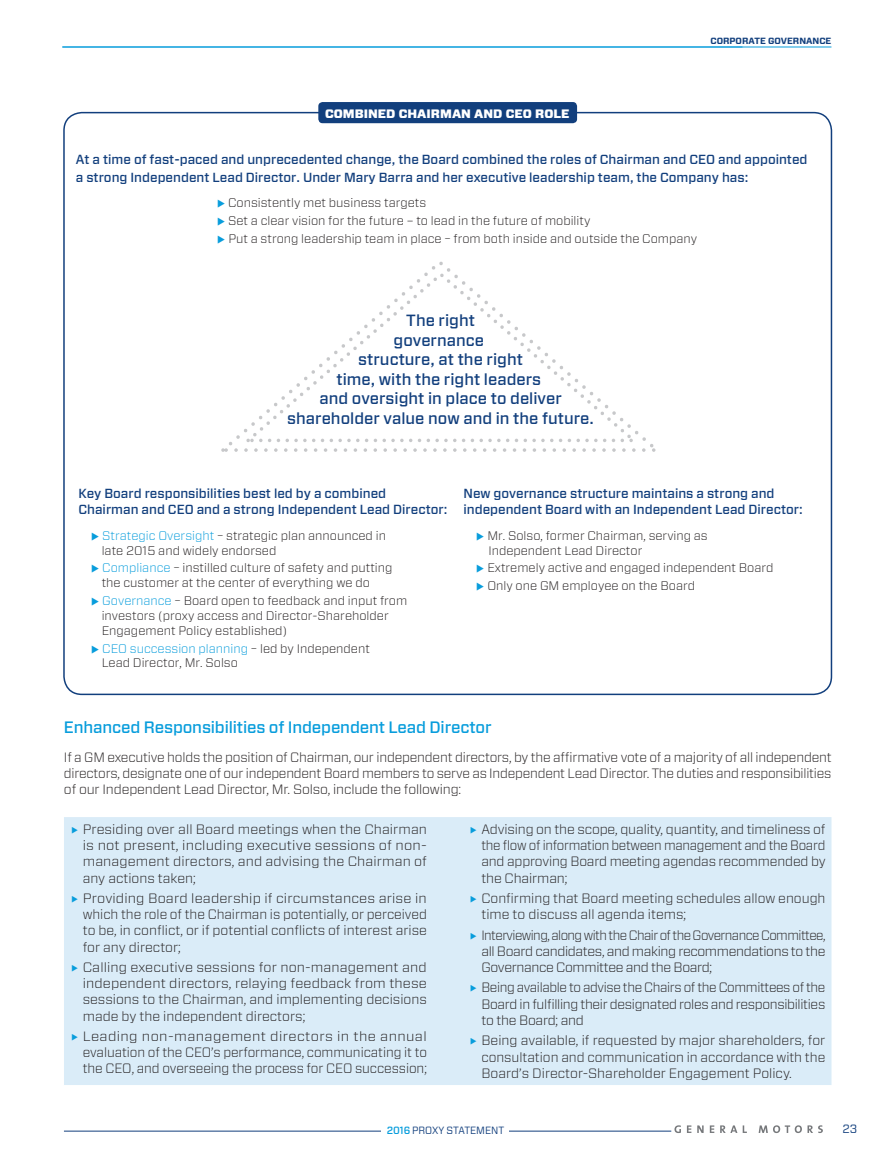
<style>
.page{position:relative;width:891px;height:1161px;background:#fff}
.page>*{position:absolute;margin:0;border:0;box-sizing:border-box;transform-origin:0 0}
.t1{font:500 16.5px "Forza";letter-spacing:-.01em;color:#089ddc}
.t2{font:500 16.2px/19.5px "Forza";color:#123f7d;text-align:center}
.t3{font:300 13.5px/16.2px "Forza";letter-spacing:-.005em;color:#231f20;text-align:justify}
.t4{font:300 13.5px/16.2px "Forza";letter-spacing:-.005em;color:#231f20;text-align:justify;scale:1.04 1}
.t5{font:300 13.5px/16.2px "Forza";letter-spacing:-.005em;color:#231f20;text-align:justify;scale:1.05 1}
.t6{font:300 13.5px/16.2px "Forza";letter-spacing:-.005em;color:#231f20;text-align:justify;scale:.95 1}
.t7{font:500 13.2px/15.8px "Forza";color:#123f7d}
.t8{font:300 12.3px/14.9px "Forza";color:#231f20}
.t9{font:900 12.3px "Forza";color:#fff}
.t10{font:12px "Forza";color:#123f7d;scale:.95 1}
.t11{font:10.5px "Forza";color:#123f7d;scale:.95 1}
.t12{font:700 9px "Forza";color:#123f7d}
.s1{color:#089ddc}
.s2{font-weight:500;color:#089ddc}
</style>
<div class="page">
<hr style="left:508px;top:1131px;width:163px;height:1px;background:#123f7d">
<hr style="left:64px;top:1131px;width:319px;height:1px;background:#123f7d">
<div style="left:382px;top:1125px;width:127px;height:9px;background:#fff"></div>
<svg style="left:674px;top:1125px;width:149px;height:8px"></svg>
<hr style="left:62px;top:47px;width:769px;height:1px;background:#089ddc">
<svg style="left:221px;top:262px;width:435px;height:190px"></svg>
<svg style="left:246px;top:274px;width:387px;height:168px"></svg>
<div style="left:318px;top:102px;width:259px;height:21px;background:#123f7d;border-radius:4px"></div>
<div style="left:64px;top:817px;width:768px;height:268px;background:#daecf8"></div>
<svg style="left:72px;top:827px;width:6px;height:6px"></svg>
<svg style="left:72px;top:896px;width:6px;height:6px"></svg>
<svg style="left:72px;top:965px;width:6px;height:7px"></svg>
<svg style="left:72px;top:1034px;width:6px;height:7px"></svg>
<svg style="left:471px;top:827px;width:6px;height:6px"></svg>
<svg style="left:471px;top:896px;width:6px;height:6px"></svg>
<svg style="left:471px;top:932px;width:6px;height:7px"></svg>
<svg style="left:471px;top:985px;width:6px;height:7px"></svg>
<svg style="left:471px;top:1038px;width:6px;height:7px"></svg>
<p class="t9" style="left:325px;top:109px;width:246px">COMBINED CHAIRMAN AND CEO ROLE</p>
<p class="t12" style="left:710px;top:37px;width:122px">CORPORATE GOVERNANCE</p>
<p class="t7" style="left:76px;top:150px;width:733px;line-height:18.8px">At a time of fast-paced and unprecedented change, the Board combined the roles of Chairman and CEO and appointed a strong Independent Lead Director. Under Mary Barra and her executive leadership team, the Company has:</p>
<p class="t8" style="left:228px;top:194px;width:471px;line-height:17.9px">Consistently met business targets<br>Set a clear vision for the future – to lead in the future of mobility<br>Put a strong leadership team in place − from both inside and outside the Company</p>
<p class="t2" style="left:287px;top:312px;width:308px">The right<br>governance<br>structure, at the right<br>time, with the right leaders<br>and oversight in place to deliver shareholder value now and in the future.</p>
<p class="t7" style="left:78px;top:487px;width:370px">Key Board responsibilities best led by a combined<br>Chairman and CEO and a strong Independent Lead Director:</p>
<p class="t8" style="left:102px;top:529px;width:286px"><span class="s1">Strategic Oversight</span> − strategic plan announced in late 2015 and widely endorsed</p>
<p class="t8" style="left:102px;top:562px;width:292px"><span class="s1">Compliance</span> − instilled culture of safety and putting the customer at the center of everything we do</p>
<p class="t8" style="left:102px;top:594px;width:307px"><span class="s1">Governance</span> − Board open to feedback and input from investors (proxy access and Director-Shareholder<br>Engagement Policy established)</p>
<p class="t8" style="left:102px;top:642px;width:270px"><span class="s1">CEO succession planning</span> − led by Independent<br>Lead Director, Mr. Solso</p>
<p class="t7" style="left:464px;top:487px;width:341px">New governance structure maintains a strong and independent Board with an Independent Lead Director:</p>
<p class="t8" style="left:487px;top:529px;width:222px">Mr. Solso, former Chairman, serving as<br>Independent Lead Director</p>
<p class="t8" style="left:487px;top:560px;width:288px;line-height:17.9px">Extremely active and engaged independent Board<br>Only one GM employee on the Board</p>
<p class="t1" style="left:64px;top:721px;width:429px">Enhanced Responsibilities of Independent Lead Director</p>
<p class="t3" style="left:64px;top:750px;width:769px">If a GM executive holds the position of Chairman, our independent directors, by the affirmative vote of a majority of all independent directors, designate one of our independent Board members to serve as Independent Lead Director. The duties and responsibilities of our Independent Lead Director, Mr. Solso, include the following:</p>
<p class="t3" style="left:83px;top:822px;width:346px">Presiding over all Board meetings when the Chairman is not present, including executive sessions of non&shy;management directors, and advising the Chairman of any actions taken;</p>
<p class="t4" style="left:83px;top:891px;width:332px">Providing Board leadership if circumstances arise in which the role of the Chairman is potentially, or perceived to be, in conflict, or if potential conflicts of interest arise for any director;</p>
<p class="t3" style="left:83px;top:960px;width:346px">Calling executive sessions for non-management and independent directors, relaying feedback from these sessions to the Chairman, and implementing decisions made by the independent directors;</p>
<p class="t5" style="left:83px;top:1029px;width:329px">Leading non-management directors in the annual evaluation of the CEO’s performance, communicating it to the CEO, and overseeing the process for CEO succession;</p>
<p class="t3" style="left:481px;top:822px;width:346px">Advising on the scope, quality, quantity, and timeliness of the flow of information between management and the Board and approving Board meeting agendas recommended by the Chairman;</p>
<p class="t3" style="left:481px;top:891px;width:346px">Confirming that Board meeting schedules allow enough time to discuss all agenda items;</p>
<p class="t6" style="left:481px;top:928px;width:364px">Interviewing, along with the Chair of the Governance Committee, all Board candidates, and making recommendations to the Governance Committee and the Board;</p>
<p class="t3" style="left:481px;top:980px;width:346px">Being available to advise the Chairs of the Committees of the Board in fulfilling their designated roles and responsibilities to the Board; and</p>
<p class="t3" style="left:481px;top:1033px;width:346px">Being available, if requested by major shareholders, for consultation and communication in accordance with the Board’s Director-Shareholder Engagement Policy.</p>
<p class="t11" style="left:387px;top:1126px;width:125px"><span class="s2">2016</span> PROXY STATEMENT</p>
<p class="t10" style="left:843px;top:1125px;width:17px">23</p>
</div>
